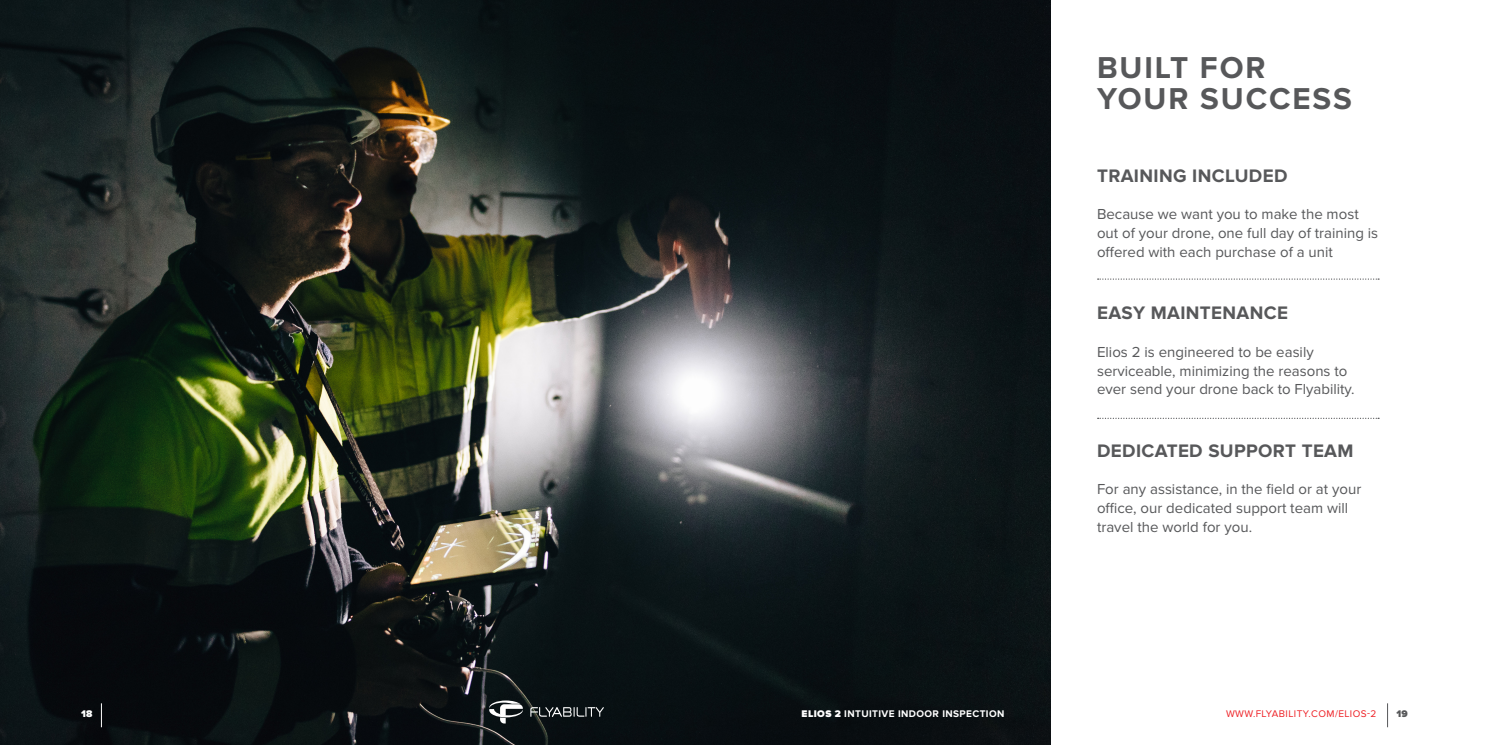
<style>
.page{position:relative;width:1489px;height:745px;background:#fff}
.page>*{position:absolute;margin:0;border:0;box-sizing:border-box;transform-origin:0 0}
.title_bold{font:700 31.25px "Proxima Nova";letter-spacing:.06em;color:#57585a}
.text_small_titles{font:700 18.75px "Proxima Nova";letter-spacing:.02em;color:#57585a}
.text{font:15px/18.8px "Proxima Nova";color:#57585a}
.t1{font:700 10px "Proxima Nova";letter-spacing:.04em;color:#fff}
.t2{font:10px "Proxima Nova";letter-spacing:.04em;color:#ee2025}
.t3{font:900 10px "Proxima Nova";color:#fff}
.t4{font:900 10px "Proxima Nova";color:#57585a}
.s1{font-weight:900}
</style>
<div class="page">
<img style="left:0;top:0;width:1050px;height:744px">
<svg style="left:101px;top:702px;width:1px;height:24px"></svg>
<svg style="left:1097px;top:278px;width:281px;height:1px"></svg>
<svg style="left:1097px;top:417px;width:280px;height:1px"></svg>
<svg style="left:489px;top:700px;width:34px;height:23px"></svg>
<svg style="left:530px;top:706px;width:73px;height:10px"></svg>
<p class="title_bold" style="left:1096px;top:49px;width:170px">BUILT FOR</p>
<p class="title_bold" style="left:1096px;top:81px;width:256px">YOUR SUCCESS</p>
<p class="text_small_titles" style="left:1096px;top:164px;width:192px">TRAINING INCLUDED</p>
<p class="text" style="left:1096px;top:205px;width:283px">Because we want you to make the most out of your drone, one full day of training is offered with each purchase of a unit</p>
<p class="text_small_titles" style="left:1096px;top:302px;width:192px">EASY MAINTENANCE</p>
<p class="text" style="left:1096px;top:342px;width:259px">Elios 2 is engineered to be easily serviceable, minimizing the reasons to ever send your drone back to Flyability.</p>
<p class="text_small_titles" style="left:1096px;top:439px;width:258px">DEDICATED SUPPORT TEAM</p>
<p class="text" style="left:1096px;top:480px;width:266px">For any assistance, in the field or at your office, our dedicated support team will travel the world for you.</p>
<p class="t3" style="left:81px;top:707px;width:13px">18</p>
<p class="t1" style="left:801px;top:707px;width:204px"><span class="s1">ELIOS 2</span> INTUITIVE INDOOR INSPECTION</p>
<p class="t2" style="left:1225px;top:707px;width:152px">WWW.FLYABILITY.COM/ELIOS-2</p>
<p class="t4" style="left:1396px;top:707px;width:13px">19</p>
</div>
